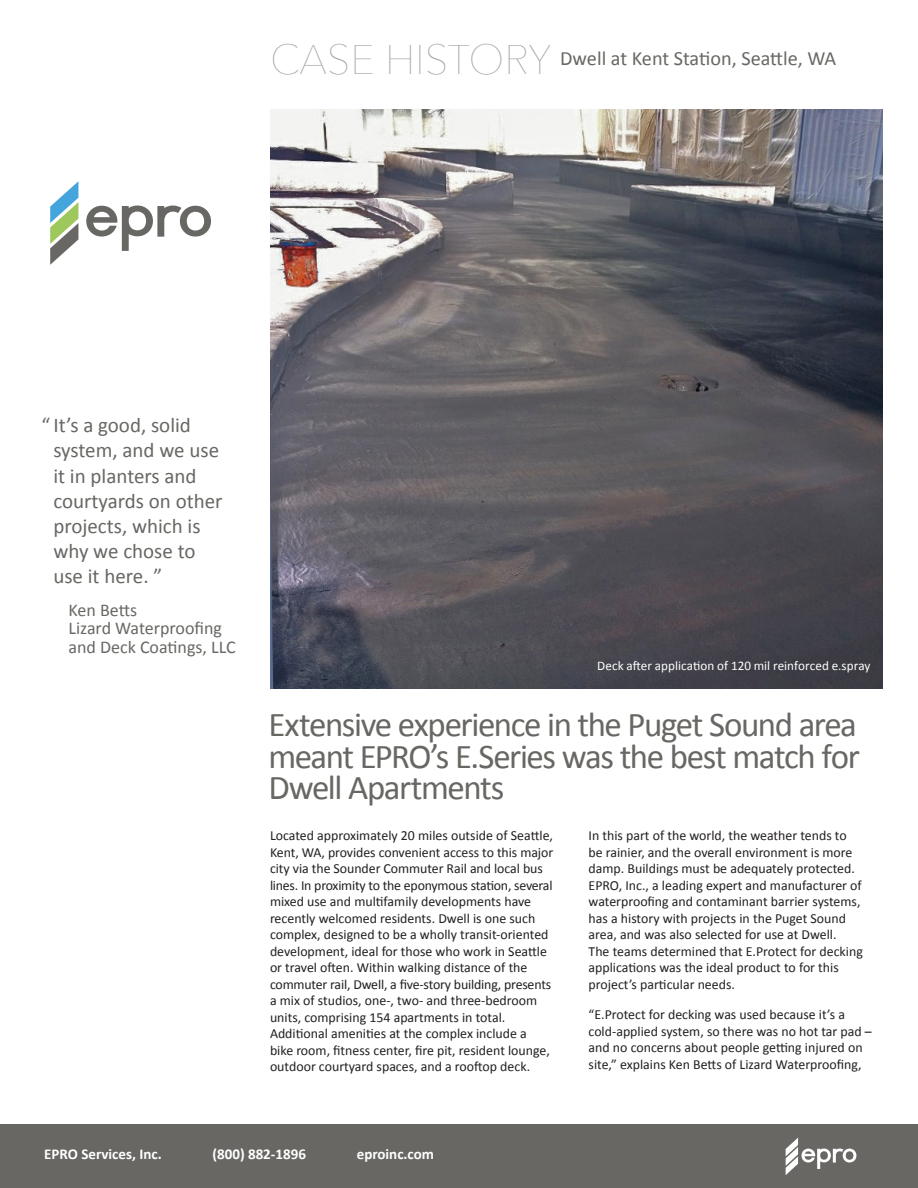
<style>
.page{position:relative;width:918px;height:1188px;background:#fff}
.page>*{position:absolute;margin:0;border:0;box-sizing:border-box;transform-origin:0 0}
.t1{font:34.8px/31.5px "Calibri";letter-spacing:-.045em;color:#686763;text-align:justify}
.t2{font:21px/25.2px "Calibri";color:#686763}
.t3{font:20.25px "Calibri";color:#686763}
.t4{font:18px/18.6px "Calibri";color:#686763}
.t5{font:700 15px "Calibri";color:#fff}
.t6{font:13.8px/16.5px "Calibri";color:#231f20}
.t7{font:13.2px "Calibri";letter-spacing:.005em;color:#fff}
.s1{font-family:"Avenir Next";font-weight:200;font-size:41.25px;color:#a7a4a1}
</style>
<div class="page">
<svg style="left:86px;top:206px;width:125px;height:45px"></svg>
<svg style="left:50px;top:181px;width:28px;height:84px"></svg>
<div style="left:0;top:1125px;width:918px;height:63px;background:#686763"></div>
<svg style="left:786px;top:1138px;width:70px;height:37px"></svg>
<img style="left:270px;top:110px;width:612px;height:578px">
<p class="t3" style="left:270px;top:45px;width:568px"><span class="s1">CASE HISTORY</span> Dwell at Kent Station, Seattle, WA</p>
<p class="t2" style="left:53px;top:412px;width:171px;text-indent:-12px">“ It’s a good, solid system, and we use it in planters and courtyards on other projects, which is why we chose to use it here. ”</p>
<p class="t4" style="left:69px;top:599px;width:70px">Ken Betts</p>
<p class="t4" style="left:69px;top:618px;width:169px">Lizard Waterproofing and Deck Coatings, LLC</p>
<p class="t7" style="left:597px;top:657px;width:275px">Deck after application of 120 mil reinforced e.spray</p>
<p class="t1" style="left:268px;top:707px;width:593px">Extensive experience in the Puget Sound area meant EPRO’s E.Series was the best match for Dwell Apartments</p>
<p class="t6" style="left:270px;top:827px;width:285px">Located approximately 20 miles outside of Seattle, Kent, WA, provides convenient access to this major city via the Sounder Commuter Rail and local bus lines. In proximity to the eponymous station, several mixed use and multifamily developments have recently welcomed residents. Dwell is one such complex, designed to be a wholly transit-oriented development, ideal for those who work in Seattle or travel often. Within walking distance of the commuter rail, Dwell, a five-story building, presents a mix of studios, one-, two- and three-bedroom units, comprising 154 apartments in total.<br>Additional amenities at the complex include a bike room, fitness center, fire pit, resident lounge, outdoor courtyard spaces, and a rooftop deck.</p>
<p class="t6" style="left:589px;top:827px;width:276px">In this part of the world, the weather tends to be rainier, and the overall environment is more damp. Buildings must be adequately protected.<br>EPRO, Inc., a leading expert and manufacturer of waterproofing and contaminant barrier systems, has a history with projects in the Puget Sound area, and was also selected for use at Dwell.<br>The teams determined that E.Protect for decking applications was the ideal product to for this project’s particular needs.</p>
<p class="t6" style="left:589px;top:1006px;width:285px">“E.Protect for decking was used because it’s a cold-applied system, so there was no hot tar pad – and no concerns about people getting injured on site,” explains Ken Betts of Lizard Waterproofing,</p>
<p class="t5" style="left:44px;top:1145px;width:119px">EPRO Services, Inc.</p>
<p class="t5" style="left:213px;top:1145px;width:95px">(800) 882-1896</p>
<p class="t5" style="left:357px;top:1145px;width:79px">eproinc.com</p>
</div>
